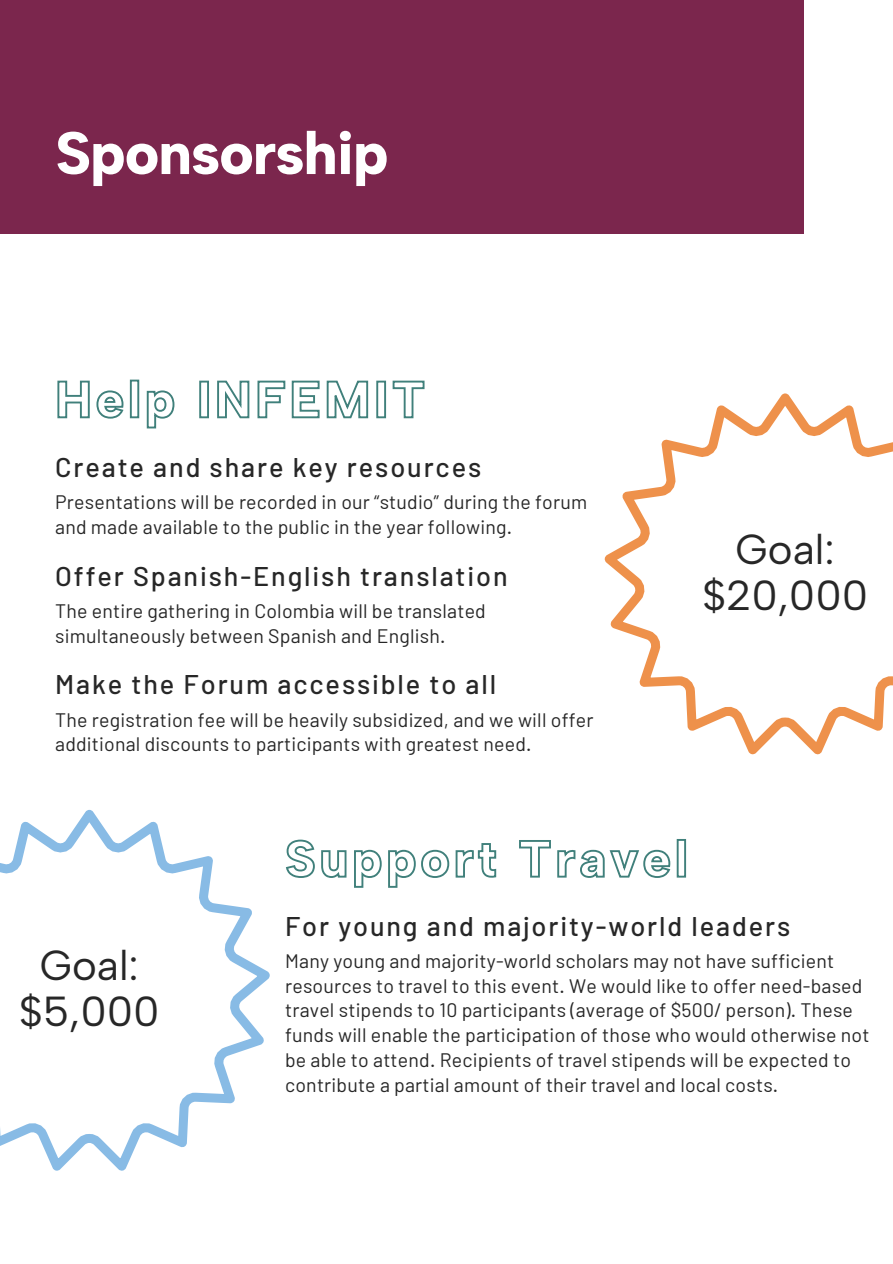
<style>
.page{position:relative;width:893px;height:1264px;background:#fff}
.page>*{position:absolute;margin:0;border:0;box-sizing:border-box;transform-origin:0 0}
.t1{font:800 60px "Albert Sans";letter-spacing:-.02em;color:#fff}
.t2{font:42px "Albert Sans";color:#272727}
.t3{font:500 27px "Barlow";letter-spacing:.07em;color:#272727}
.t4{font:19.5px/24.8px "Barlow";letter-spacing:.01em;color:#272727}
</style>
<div class="page">
<div style="left:0;top:0;width:804px;height:234px;background:#7b264d"></div>
<svg style="left:604px;top:393px;width:288px;height:361px"></svg>
<svg style="left:0;top:809px;width:270px;height:361px"></svg>
<svg style="left:57px;top:379px;width:368px;height:50px"></svg>
<svg style="left:286px;top:839px;width:401px;height:49px"></svg>
<p class="t1" style="left:55px;top:117px;width:335px">Sponsorship</p>
<p class="t3" style="left:55px;top:450px;width:427px">Create and share key resources</p>
<p class="t4" style="left:55px;top:489px;width:533px">Presentations will be recorded in our “studio” during the forum and made available to the public in the year following.</p>
<p class="t3" style="left:55px;top:558px;width:454px">Offer Spanish-English translation</p>
<p class="t4" style="left:55px;top:597px;width:432px">The entire gathering in Colombia will be translated simultaneously between Spanish and English.</p>
<p class="t3" style="left:55px;top:667px;width:442px">Make the Forum accessible to all</p>
<p class="t4" style="left:55px;top:706px;width:540px">The registration fee will be heavily subsidized, and we will offer additional discounts to participants with greatest need.</p>
<p class="t2" style="left:735px;top:524px;width:101px">Goal:</p>
<p class="t2" style="left:702px;top:570px;width:168px">$20,000</p>
<p class="t2" style="left:40px;top:940px;width:101px">Goal:</p>
<p class="t2" style="left:19px;top:986px;width:142px">$5,000</p>
<p class="t3" style="left:285px;top:908px;width:506px">For young and majority-world leaders</p>
<p class="t4" style="left:285px;top:947px;width:586px">Many young and majority-world scholars may not have sufficient resources to travel to this event. We would like to offer need-based travel stipends to 10 participants (average of $500/ person). These funds will enable the participation of those who would otherwise not be able to attend. Recipients of travel stipends will be expected to contribute a partial amount of their travel and local costs.</p>
</div>
